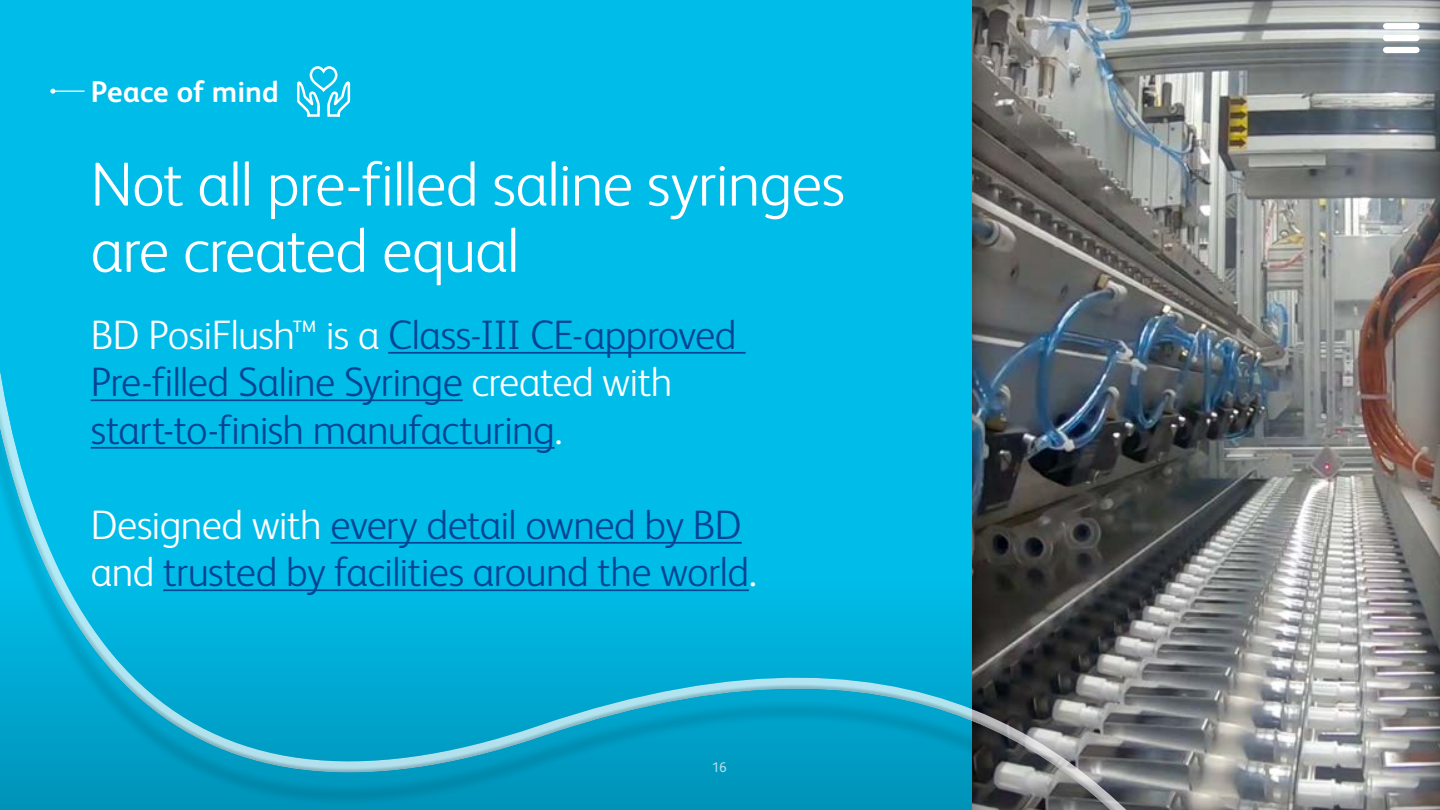
<style>
.page{position:relative;width:1440px;height:810px;background:#00bce8}
.page>*{position:absolute;margin:0;border:0;box-sizing:border-box;transform-origin:0 0}
.t1{font:300 62.5px/66.2px "FS Albert Pro";letter-spacing:-.015em;color:#fff}
.t2{font:300 41.25px/47.5px "FS Albert Pro";letter-spacing:-.015em;color:#004593}
.t3{font:700 30px "FS Albert Pro";color:#fff}
.t4{font:14px "FS Albert Pro";color:#addfeb}
.s1{color:#fff}
</style>
<div class="page">
<div style="left:961px;top:0;width:479px;height:810px;background:#414042;opacity:.75"></div>
<div style="left:0;top:179px;width:1238px;height:631px;background:#000;opacity:.26"></div>
<hr style="left:388px;top:352px;width:358px;height:2px;background:#004593">
<hr style="left:91px;top:399px;width:372px;height:2px;background:#004593">
<hr style="left:91px;top:447px;width:464px;height:2px;background:#004593">
<hr style="left:331px;top:542px;width:411px;height:2px;background:#004593">
<hr style="left:163px;top:589px;width:586px;height:2px;background:#004593">
<hr style="left:53px;top:91px;width:32px;height:1px;background:#fff">
<svg style="left:50px;top:89px;width:5px;height:5px"></svg>
<svg style="left:297px;top:66px;width:54px;height:51px"></svg>
<div style="left:1386px;top:35px;width:31px;height:6px;background:#fff"></div>
<div style="left:1386px;top:23px;width:31px;height:6px;background:#fff"></div>
<div style="left:1386px;top:47px;width:31px;height:6px;background:#fff"></div>
<p class="t3" style="left:91px;top:70px;width:190px">Peace of mind</p>
<h1 class="t1" style="left:91px;top:147px;width:756px">Not all pre-filled saline syringes are created equal</h1>
<p class="t2" style="left:91px;top:308px;width:647px"><span class="s1">BD PosiFlush™ is a</span> Class-III CE-approved<br>Pre-filled Saline Syringe <span class="s1">created with </span>start-to-finish manufacturing<span class="s1">.</span></p>
<p class="t2" style="left:91px;top:498px;width:668px"><span class="s1">Designed with</span> every detail owned by BD <span class="s1">and</span> trusted by facilities around the world<span class="s1">.</span></p>
<p class="t4" style="left:712px;top:758px;width:16px">16</p>
</div>
